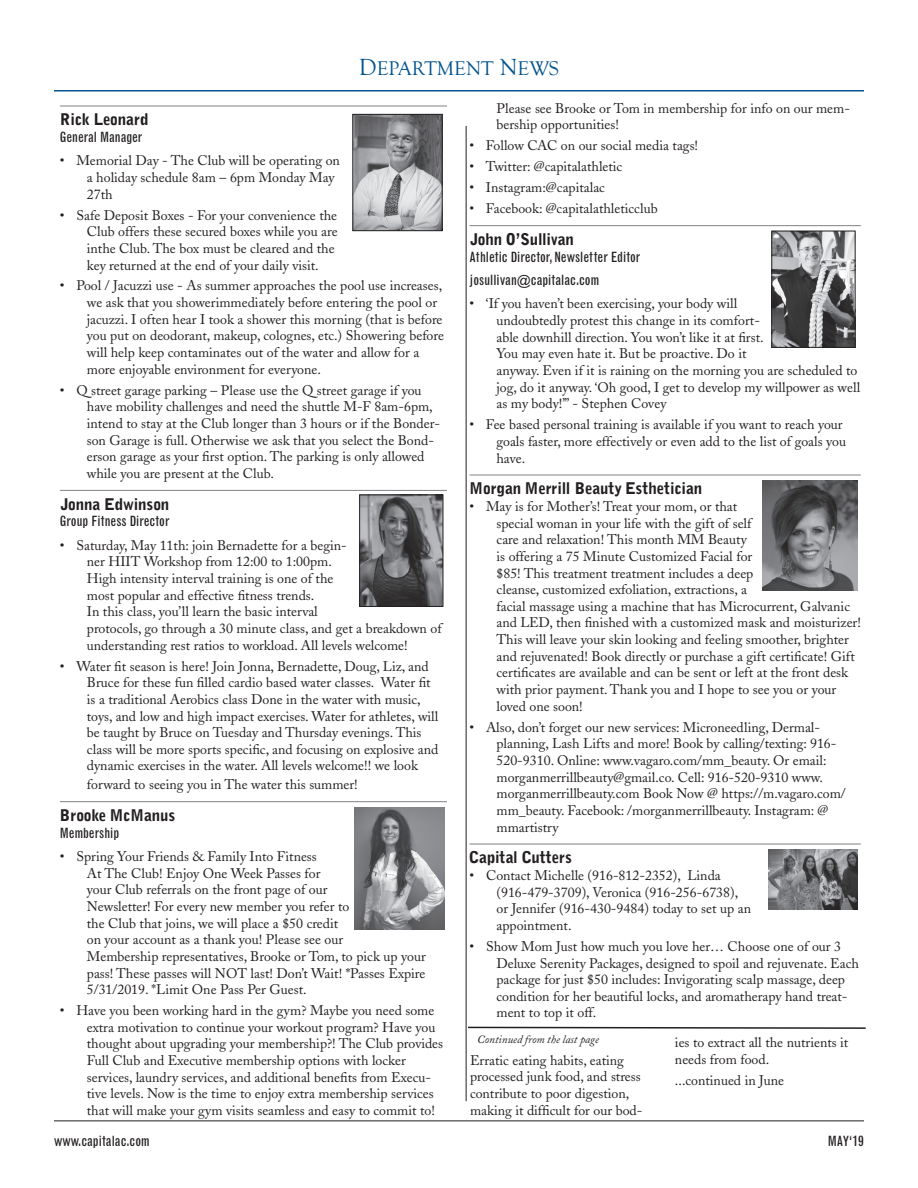
<style>
.page{position:relative;width:918px;height:1188px;background:#fff}
.page>*{position:absolute;margin:0;border:0;box-sizing:border-box;transform-origin:0 0}
.t1{font:24px "Goudy Old Style T Regular SC850";color:#00538d}
.t2{font:20.4px "Goudy Old Style T Regular SC850";color:#00538d}
.t3{font:900 15.75px "Grotesque";letter-spacing:-.015em;color:#231f20}
.t4{font:900 15.75px "Grotesque";letter-spacing:-.035em;color:#231f20}
.t5{font:13.8px/16.6px "Adobe Caslon";color:#231f20}
.t6{font:condensed 13.8px/23.4px "Grotesque";color:#231f20}
.t7{font:italic 11.25px "Adobe Caslon";color:#231f20}
.s1{font-size:24px}
</style>
<div class="page">
<hr style="left:54px;top:90px;width:810px;height:1px;background:#00538d">
<hr style="left:60px;top:106px;width:387px;height:1px;background:#808285">
<hr style="left:60px;top:490px;width:387px;height:1px;background:#808285">
<hr style="left:60px;top:801px;width:387px;height:1px;background:#808285">
<hr style="left:470px;top:225px;width:391px;height:1px;background:#808285">
<hr style="left:470px;top:475px;width:391px;height:1px;background:#808285">
<hr style="left:470px;top:844px;width:391px;height:1px;background:#808285">
<hr style="left:466px;top:126px;width:1px;height:975px;background:#231f20">
<img style="left:355px;top:116px;width:86px;height:113px">
<div style="left:353px;top:114px;width:90px;height:117px;border:1px solid #231f20"></div>
<img style="left:773px;top:233px;width:80px;height:113px">
<div style="left:771px;top:231px;width:84px;height:117px;border:1px solid #231f20"></div>
<hr style="left:54px;top:1120px;width:810px;height:1px;background:#231f20">
<svg style="left:466px;top:1026px;width:400px;height:4px"></svg>
<img style="left:763px;top:480px;width:94px;height:110px">
<img style="left:355px;top:807px;width:89px;height:123px">
<img style="left:361px;top:497px;width:80px;height:108px">
<div style="left:359px;top:495px;width:84px;height:112px;border:1px solid #231f20"></div>
<img style="left:768px;top:850px;width:90px;height:59px">
<h1 class="t1" style="left:359px;top:54px;width:19px">D</h1>
<h2 class="t2" style="left:466px;top:58px;width:17px">N</h2>
<h2 class="t2" style="left:377px;top:58px;width:184px">EPARTMENT <span class="s1">NN</span>EWS</h2>
<p class="t3" style="left:60px;top:110px;width:90px">Rick Leonard</p>
<p class="t6" style="left:60px;top:125px;width:84px">General Manager</p>
<p class="t5" style="left:87px;top:152px;width:255px;text-indent:-27px">• Memorial Day - The Club will be operating on a holiday schedule 8am – 6pm Monday May<br>27th</p>
<p class="t5" style="left:87px;top:207px;width:252px;text-indent:-27px">• Safe Deposit Boxes - For your convenience the Club offers these secured boxes while you are inthe Club. The box must be cleared and the key returned at the end of your daily visit.</p>
<p class="t5" style="left:87px;top:278px;width:359px;text-indent:-27px">• Pool / Jacuzzi use - As summer approaches the pool use increases, we ask that you showerimmediately before entering the pool or jacuzzi. I often hear I took a shower this morning (that is before you put on deodorant, makeup, colognes, etc.) Showering before will help keep contaminates out of the water and allow for a more enjoyable environment for everyone.</p>
<p class="t5" style="left:87px;top:382px;width:355px;text-indent:-27px">• Q street garage parking – Please use the Q street garage if you have mobility challenges and need the shuttle M-F 8am-6pm, intend to stay at the Club longer than 3 hours or if the Bonder&shy;son Garage is full. Otherwise we ask that you select the Bond&shy;erson garage as your first option. The parking is only allowed while you are present at the Club.</p>
<p class="t3" style="left:60px;top:494px;width:111px">Jonna Edwinson</p>
<p class="t6" style="left:60px;top:510px;width:111px">Group Fitness Director</p>
<p class="t5" style="left:87px;top:537px;width:356px;text-indent:-27px">• Saturday, May 11th: join Bernadette for a begin-<br>ner HIIT Workshop from 12:00 to 1:00pm.<br>High intensity interval training is one of the<br>most popular and effective fitness trends.<br>In this class, you’ll learn the basic interval<br>protocols, go through a 30 minute class, and get a breakdown of understanding rest ratios to workload. All levels welcome!</p>
<p class="t5" style="left:87px;top:658px;width:353px;text-indent:-27px">• Water fit season is here! Join Jonna, Bernadette, Doug, Liz, and Bruce for these fun filled cardio based water classes. Water fit is a traditional Aerobics class Done in the water with music, toys, and low and high impact exercises. Water for athletes, will be taught by Bruce on Tuesday and Thursday evenings. This class will be more sports specific, and focusing on explosive and dynamic exercises in the water. All levels welcome!! we look</p>
<p class="t5" style="left:87px;top:776px;width:272px">forward to seeing you in The water this summer!</p>
<p class="t3" style="left:60px;top:806px;width:117px">Brooke McManus</p>
<p class="t6" style="left:60px;top:821px;width:61px">Membership</p>
<p class="t5" style="left:87px;top:848px;width:340px;text-indent:-27px">• Spring Your Friends &amp; Family Into Fitness<br>At The Club! Enjoy One Week Passes for<br>your Club referrals on the front page of our<br>Newsletter! For every new member you refer to<br>the Club that joins, we will place a $50 credit<br>on your account as a thank you! Please see our<br>Membership representatives, Brooke or Tom, to pick up your pass! These passes will NOT last! Don’t Wait! *Passes Expire 5/31/2019. *Limit One Pass Per Guest.</p>
<p class="t5" style="left:87px;top:1002px;width:358px;text-indent:-27px">• Have you been working hard in the gym? Maybe you need some extra motivation to continue your workout program? Have you thought about upgrading your membership?! The Club provides Full Club and Executive membership options with locker services, laundry services, and additional benefits from Execu&shy;tive levels. Now is the time to enjoy extra membership services that will make your gym visits seamless and easy to commit to!</p>
<p class="t5" style="left:496px;top:100px;width:355px">Please see Brooke or Tom in membership for info on our mem&shy;bership opportunities!</p>
<p class="t5" style="left:469px;top:137px;width:230px">• Follow CAC on our social media tags!</p>
<p class="t5" style="left:469px;top:158px;width:154px">• Twitter: @capitalathletic</p>
<p class="t5" style="left:469px;top:179px;width:137px">• Instagram:@capitalac</p>
<p class="t5" style="left:469px;top:200px;width:190px">• Facebook: @capitalathleticclub</p>
<p class="t4" style="left:470px;top:230px;width:106px">John O’Sullivan</p>
<p class="t6" style="left:470px;top:245px;width:172px">Athletic Director, Newsletter Editor josullivan@capitalac.com</p>
<p class="t5" style="left:497px;top:296px;width:365px;text-indent:-27px">• ‘If you haven’t been exercising, your body will<br>undoubtedly protest this change in its comfort-<br>able downhill direction. You won’t like it at first.<br>You may even hate it. But be proactive. Do it<br>anyway. Even if it is raining on the morning you are scheduled to jog, do it anyway. ‘Oh good, I get to develop my willpower as well as my body!’’’ - Stephen Covey</p>
<p class="t5" style="left:497px;top:416px;width:351px;text-indent:-27px">• Fee based personal training is available if you want to reach your goals faster, more effectively or even add to the list of goals you have.</p>
<p class="t3" style="left:470px;top:479px;width:234px">Morgan Merrill Beauty Esthetician</p>
<p class="t5" style="left:497px;top:498px;width:366px;text-indent:-27px">• May is for Mother’s! Treat your mom, or that<br>special woman in your life with the gift of self<br>care and relaxation! This month MM Beauty<br>is offering a 75 Minute Customized Facial for<br>$85! This treatment treatment includes a deep<br>cleanse, customized exfoliation, extractions, a<br>facial massage using a machine that has Microcurrent, Galvanic and LED, then finished with a customized mask and moisturizer!<br>This will leave your skin looking and feeling smoother, brighter and rejuvenated! Book directly or purchase a gift certificate! Gift certificates are available and can be sent or left at the front desk with prior payment. Thank you and I hope to see you or your loved one soon!</p>
<p class="t5" style="left:497px;top:719px;width:351px;text-indent:-27px">• Also, don’t forget our new services: Microneedling, Dermal&shy;planning, Lash Lifts and more! Book by calling/texting: 916- 520-9310. Online: www.vagaro.com/mm_beauty. Or email: morganmerrillbeauty@gmail.co. Cell: 916-520-9310 www. morganmerrillbeauty.com Book Now @ https://m.vagaro.com/ mm_beauty. Facebook: /morganmerrillbeauty. Instagram: @ mmartistry</p>
<p class="t3" style="left:470px;top:848px;width:104px">Capital Cutters</p>
<p class="t5" style="left:497px;top:867px;width:256px;text-indent:-27px">• Contact Michelle (916-812-2352), Linda (916-479-3709), Veronica (916-256-6738), or Jennifer (916-430-9484) today to set up an appointment.</p>
<p class="t5" style="left:497px;top:938px;width:364px;text-indent:-27px">• Show Mom Just how much you love her… Choose one of our 3<br>Deluxe Serenity Packages, designed to spoil and rejuvenate. Each package for just $50 includes: Invigorating scalp massage, deep condition for her beautiful locks, and aromatherapy hand treat&shy;ment to top it off.</p>
<p class="t5" style="left:470px;top:1052px;width:174px">Erratic eating habits, eating processed junk food, and stress contribute to poor digestion, making it difficult for our bod-</p>
<p class="t7" style="left:477px;top:1033px;width:123px">Continued from the last page</p>
<p class="t5" style="left:675px;top:1034px;width:175px">ies to extract all the nutrients it needs from food.</p>
<p class="t5" style="left:675px;top:1072px;width:111px">...continued in June</p>
<p class="t6" style="left:54px;top:1129px;width:97px">www.capitalac.com</p>
<p class="t6" style="left:828px;top:1129px;width:38px">MAY‘19</p>
</div>
